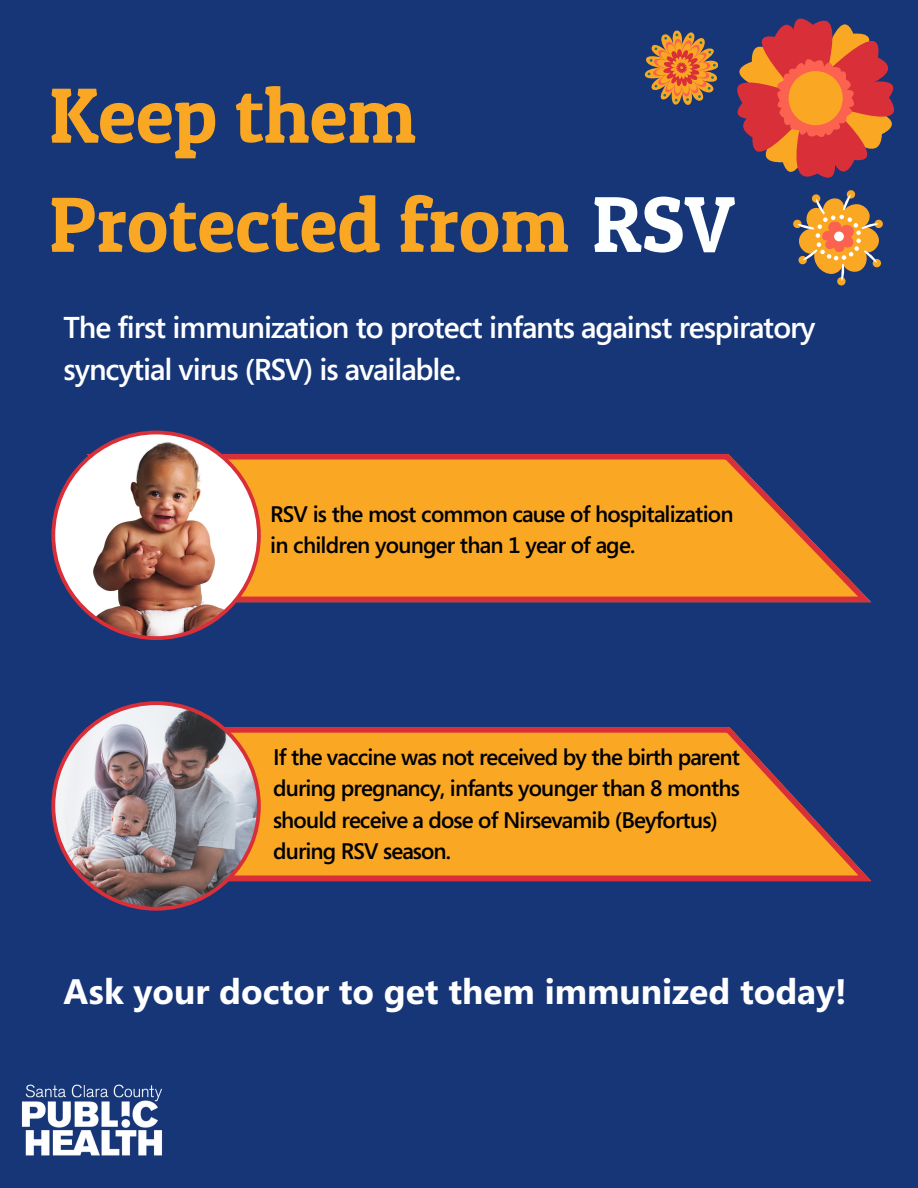
<style>
.page{position:relative;width:918px;height:1188px;background:#163678}
.page>*{position:absolute;margin:0;border:0;box-sizing:border-box;transform-origin:0 0}
.t1{font:78.3px/109.2px "Patua One";color:#faa824}
.t2{font:700 35.4px "Segoe";color:#fff}
.t3{font:600 30.15px/41.7px "Segoe";letter-spacing:-.035em;color:#fff}
.t4{font:600 22.5px/31.5px "Segoe";letter-spacing:-.04em;color:#000}
.s1{font-size:79.35px;color:#feffff}
</style>
<div class="page">
<svg style="left:261px;top:454px;width:610px;height:148px;background:#dd912f"></svg>
<svg style="left:51px;top:431px;width:210px;height:209px"></svg>
<svg style="left:261px;top:727px;width:610px;height:154px;background:#dd912f"></svg>
<svg style="left:51px;top:701px;width:210px;height:210px"></svg>
<img style="left:21px;top:1084px;width:141px;height:72px">
<svg style="left:737px;top:19px;width:157px;height:267px"></svg>
<svg style="left:645px;top:31px;width:73px;height:74px"></svg>
<h1 class="t1" style="left:49px;top:60px;width:687px">Keep them<br>Protected from <span class="s1">RSV</span></h1>
<h3 class="t3" style="left:64px;top:305px;width:754px">The first immunization to protect infants against respiratory syncytial virus (RSV) is available.</h3>
<p class="t4" style="left:270px;top:497px;width:465px">RSV is the most common cause of hospitalization in children younger than 1 year of age.</p>
<p class="t4" style="left:273px;top:740px;width:468px">If the vaccine was not received by the birth parent during pregnancy, infants younger than 8 months should receive a dose of Nirsevamib (Beyfortus) during RSV season.</p>
<h2 class="t2" style="left:64px;top:967px;width:785px">Ask your doctor to get them immunized today!</h2>
</div>
